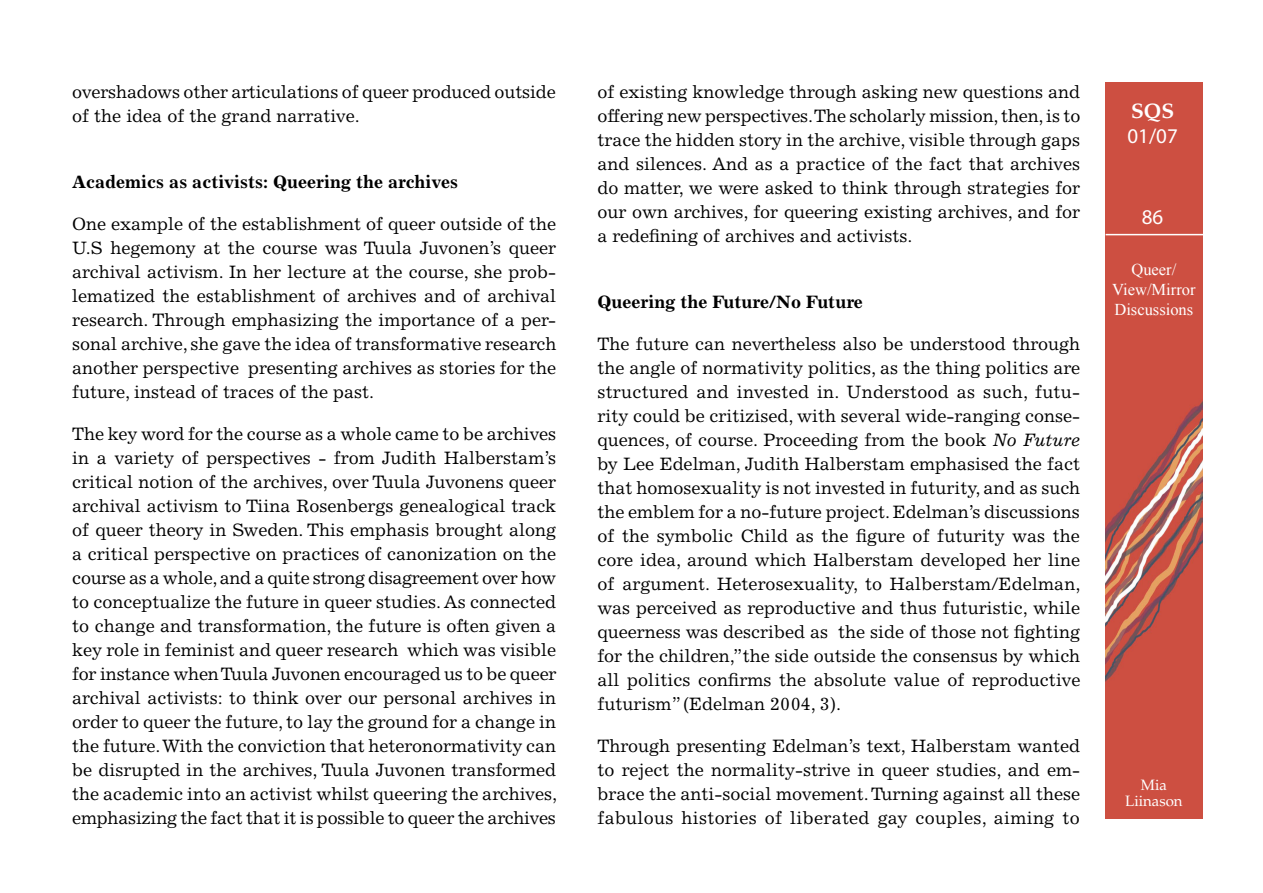
<style>
.page{position:relative;width:1263px;height:893px;background:#fff}
.page>*{position:absolute;margin:0;border:0;box-sizing:border-box;transform-origin:0 0}
.t1{font:21px "Myriad Pro";color:#fff}
.t2{font:700 21px "Palatino LT Std";color:#fff}
.tekstivartalo{font:18px/24px "Excelsior LT Std";color:#000;text-align:justify}
.tekstivartalo-2{font:700 18px "Excelsior LT Std";color:#000}
.t3{font:16.5px/19.8px "Times New Roman";color:#fff;text-align:center}
.t4{font:15px/16.5px "Palatino LT Std";color:#fff;text-align:center}
.s1{font-style:italic}
</style>
<div class="page">
<img style="left:1106px;top:83px;width:96px;height:735px">
<hr style="left:1106px;top:234px;width:103px;height:1px;background:#fff">
<p class="tekstivartalo" style="left:72px;top:80px;width:485px">overshadows other articulations of queer produced outside of the idea of the grand narrative.</p>
<p class="tekstivartalo-2" style="left:72px;top:172px;width:387px">Academics as activists: Queering the archives</p>
<p class="tekstivartalo" style="left:72px;top:212px;width:486px">One example of the establishment of queer outside of the U.S hegemony at the course was Tuula Juvonen’s queer archival activism. In her lecture at the course, she prob&shy;lematized the establishment of archives and of archival research. Through emphasizing the importance of a per&shy;sonal archive, she gave the idea of transformative research another perspective presenting archives as stories for the future, instead of traces of the past.</p>
<p class="tekstivartalo" style="left:72px;top:422px;width:486px">The key word for the course as a whole came to be archives in a variety of perspectives - from Judith Halberstam’s critical notion of the archives, over Tuula Juvonens queer archival activism to Tiina Rosenbergs genealogical track of queer theory in Sweden. This emphasis brought along a critical perspective on practices of canonization on the course as a whole, and a quite strong disagreement over how to conceptualize the future in queer studies. As connected to change and transformation, the future is often given a key role in feminist and queer research which was visible for instance when Tuula Juvonen encouraged us to be queer archival activists: to think over our personal archives in order to queer the future, to lay the ground for a change in the future. With the conviction that heteronormativity can be disrupted in the archives, Tuula Juvonen transformed the academic into an activist whilst queering the archives, emphasizing the fact that it is possible to queer the archives</p>
<p class="tekstivartalo" style="left:597px;top:80px;width:484px">of existing knowledge through asking new questions and offering new perspectives. The scholarly mission, then, is to trace the hidden story in the archive, visible through gaps and silences. And as a practice of the fact that archives do matter, we were asked to think through strategies for our own archives, for queering existing archives, and for a redefining of archives and activists.</p>
<p class="tekstivartalo-2" style="left:597px;top:292px;width:267px">Queering the Future/No Future</p>
<p class="tekstivartalo" style="left:597px;top:332px;width:485px">The future can nevertheless also be understood through the angle of normativity politics, as the thing politics are structured and invested in. Understood as such, futu&shy;rity could be critizised, with several wide-ranging conse&shy;quences, of course. Proceeding from the book <span class="s1">No Future </span>by Lee Edelman, Judith Halberstam emphasised the fact that homosexuality is not invested in futurity, and as such the emblem for a no-future project. Edelman’s discussions of the symbolic Child as the figure of futurity was the core idea, around which Halberstam developed her line of argument. Heterosexuality, to Halberstam/Edelman, was perceived as reproductive and thus futuristic, while queerness was described as the side of those not fighting for the children,”the side outside the consensus by which all politics confirms the absolute value of reproductive futurism” (Edelman 2004, 3).</p>
<p class="tekstivartalo" style="left:597px;top:734px;width:484px">Through presenting Edelman’s text, Halberstam wanted to reject the normality-strive in queer studies, and em&shy;brace the anti-social movement. Turning against all these fabulous histories of liberated gay couples, aiming to</p>
<p class="t2" style="left:1131px;top:99px;width:45px">SQS</p>
<p class="t1" style="left:1127px;top:123px;width:52px">01/07</p>
<p class="t1" style="left:1142px;top:204px;width:23px">86</p>
<p class="t3" style="left:1112px;top:259px;width:85px">Queer/<br>View/Mirror<br>Discussions</p>
<p class="t4" style="left:1125px;top:776px;width:59px">Mia<br>Liinason</p>
</div>
